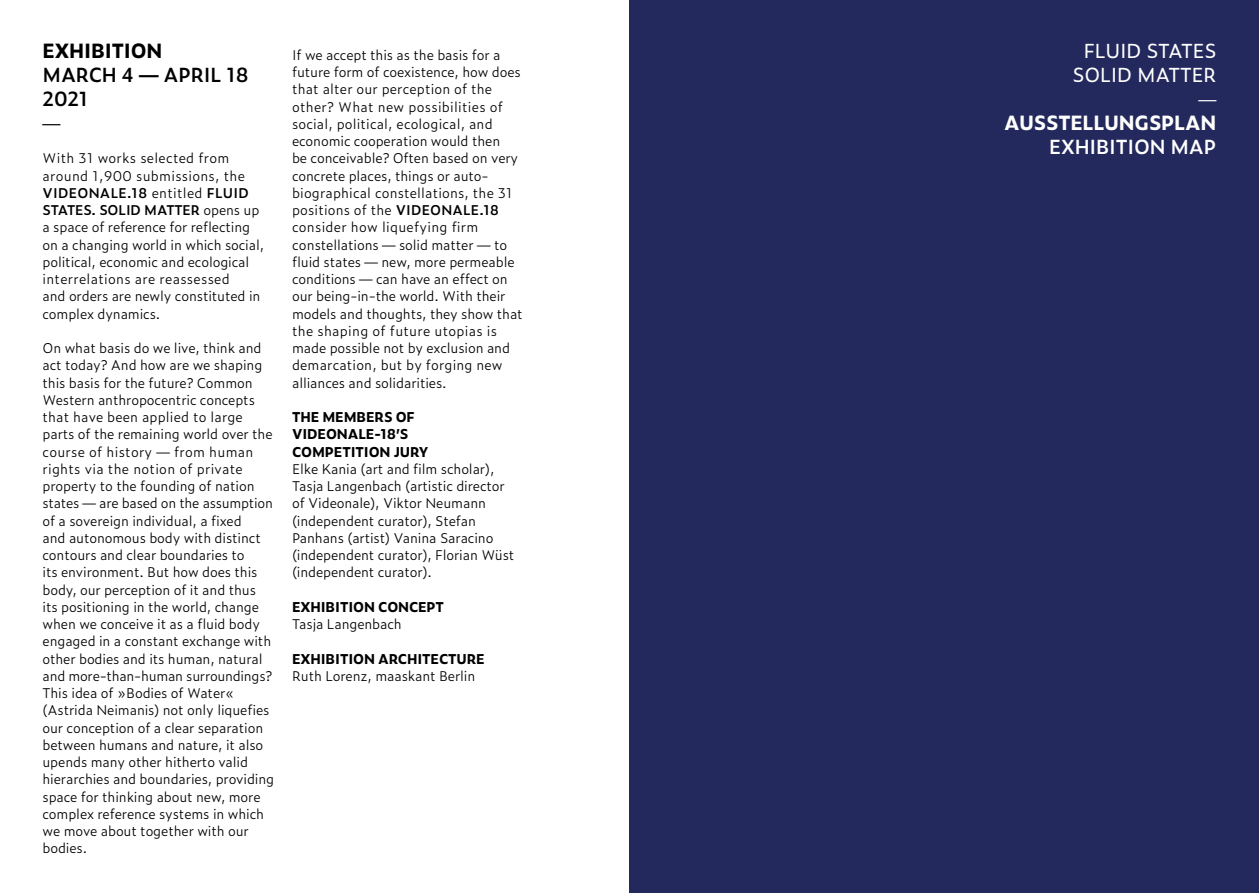
<style>
.page{position:relative;width:1259px;height:893px;background:#fff}
.page>*{position:absolute;margin:0;border:0;box-sizing:border-box;transform-origin:0 0}
.t1{font:19.5px "Zeitung Pro";letter-spacing:-.01em;color:#fff}
.t2{font:600 19.5px/24px "Zeitung Pro";letter-spacing:-.01em;color:#000}
.t3{font:700 19.5px "Zeitung Pro";letter-spacing:-.01em;color:#fff}
.t4{font:600 19.5px "Zeitung Pro";letter-spacing:-.01em;color:#fff}
.t5{font:700 19.5px "Zeitung Pro";letter-spacing:-.01em;color:#000}
.t6{font:300 18px "Zeitung Pro";color:#000}
.t7{font:300 18px "Zeitung Pro";color:#fff}
.Fließtext{font:300 13.5px/17.2px "Zeitung Pro";letter-spacing:-.01em;color:#000}
.Fließtext-2{font:700 13.5px/17.2px "Zeitung Pro";letter-spacing:-.01em;color:#000}
.s1{font-weight:600}
.s2{font-weight:300}
.s3{font-weight:700}
</style>
<div class="page">
<div style="left:629px;top:0;width:630px;height:893px;background:#23295c"></div>
<p class="t5" style="left:43px;top:35px;width:121px">EXHIBITION</p>
<p class="t2" style="left:43px;top:62px;width:208px">MARCH 4 — APRIL 18<br>2021</p>
<p class="t6" style="left:43px;top:110px;width:19px">—</p>
<p class="Fließtext" style="left:43px;top:149px;width:223px">With 31 works selected from around 1,900 submissions, the<br><span class="s1">VIDEONALE.18</span> entitled <span class="s1">FLUID<br>STATES. SOLID MATTER</span> opens up a space of reference for reflecting on a changing world in which social, political, economic and ecological interrelations are reassessed<br>and orders are newly constituted in complex dynamics.</p>
<p class="Fließtext" style="left:43px;top:339px;width:233px">On what basis do we live, think and act today? And how are we shaping this basis for the future? Common Western anthropocentric concepts that have been applied to large parts of the remaining world over the course of history — from human rights via the notion of private property to the founding of nation states — are based on the assumption of a sovereign individual, a fixed<br>and autonomous body with distinct contours and clear boundaries to<br>its environment. But how does this body, our perception of it and thus its positioning in the world, change when we conceive it as a fluid body engaged in a constant exchange with other bodies and its human, natural and more-than-human surroundings?<br>This idea of »Bodies of Water« (Astrida Neimanis) not only liquefies our conception of a clear separation between humans and nature, it also upends many other hitherto valid hierarchies and boundaries, providing space for thinking about new, more complex reference systems in which we move about together with our bodies.</p>
<p class="Fließtext" style="left:292px;top:46px;width:232px">If we accept this as the basis for a future form of coexistence, how does that alter our perception of the other? What new possibilities of social, political, ecological, and economic cooperation would then<br>be conceivable? Often based on very concrete places, things or auto&shy;biographical constellations, the 31 positions of the <span class="s1">VIDEONALE.18 </span>consider how liquefying firm constellations — solid matter — to fluid states — new, more permeable conditions — can have an effect on our being-in-the world. With their models and thoughts, they show that the shaping of future utopias is made possible not by exclusion and demarcation, but by forging new alliances and solidarities.</p>
<p class="Fließtext-2" style="left:292px;top:408px;width:138px">THE MEMBERS OF<br>VIDEONALE-18’S<br>COMPETITION JURY</p>
<p class="Fließtext" style="left:292px;top:460px;width:224px">Elke Kania (art and film scholar), Tasja Langenbach (artistic director of Videonale), Viktor Neumann (independent curator), Stefan Panhans (artist) Vanina Saracino (independent curator), Florian Wüst (independent curator).</p>
<p class="Fließtext-2" style="left:292px;top:597px;width:154px">EXHIBITION CONCEPT<br><span class="s2">Tasja Langenbach</span></p>
<p class="Fließtext" style="left:292px;top:649px;width:194px"><span class="s3">EXHIBITION ARCHITECTURE<br></span>Ruth Lorenz, maaskant Berlin</p>
<p class="t1" style="left:1083px;top:36px;width:134px">FLUID STATES</p>
<p class="t1" style="left:1072px;top:60px;width:145px">SOLID MATTER</p>
<p class="t7" style="left:1198px;top:86px;width:19px">—</p>
<p class="t3" style="left:1004px;top:107px;width:214px">AUSSTELLUNGSPLAN</p>
<p class="t4" style="left:1049px;top:132px;width:169px">EXHIBITION MAP</p>
</div>
